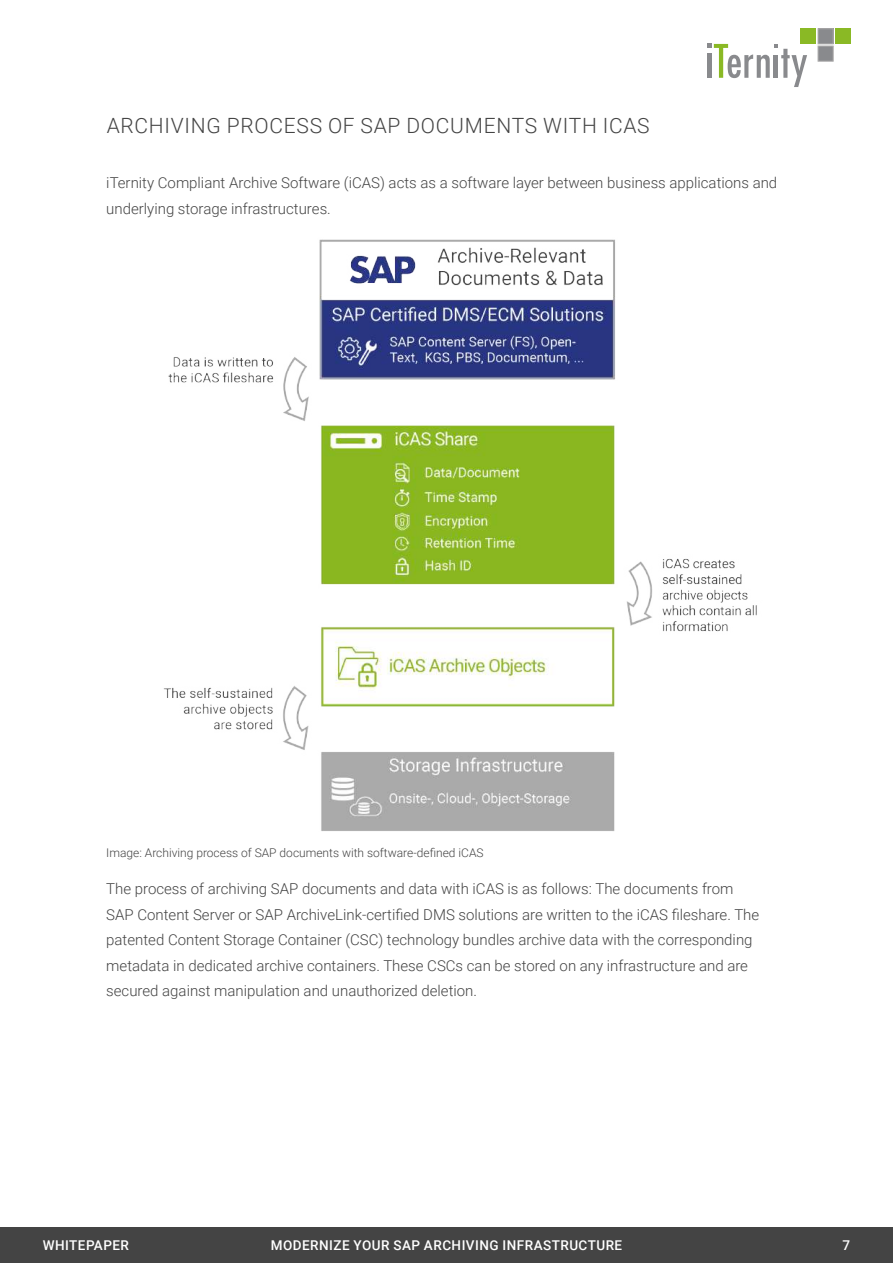
<style>
.page{position:relative;width:893px;height:1263px;background:#fff}
.page>*{position:absolute;margin:0;border:0;box-sizing:border-box;transform-origin:0 0}
.t1{font:300 21px "Roboto";letter-spacing:.035em;color:#444}
.t2{font:300 15px/25.5px "Roboto";color:#444}
.t3{font:500 13.5px "Roboto";letter-spacing:.035em;color:#fff}
.t4{font:300 12px "Roboto";color:#444}
</style>
<div class="page">
<div style="left:0;top:1228px;width:893px;height:35px;background:#444"></div>
<svg style="left:708px;top:44px;width:99px;height:43px"></svg>
<div style="left:818px;top:29px;width:15px;height:15px;background:#898a8d"></div>
<div style="left:818px;top:29px;width:15px;height:15px;border:1px solid #acabab"></div>
<div style="left:801px;top:29px;width:15px;height:15px;background:#8ab925"></div>
<div style="left:835px;top:29px;width:15px;height:15px;background:#8ab925"></div>
<div style="left:818px;top:46px;width:15px;height:15px;background:#898a8d;border:1px solid #acabab"></div>
<img style="left:163px;top:239px;width:594px;height:592px">
<h1 class="t1" style="left:107px;top:111px;width:544px">ARCHIVING PROCESS OF SAP DOCUMENTS WITH ICAS</h1>
<p class="t2" style="left:106px;top:170px;width:672px">iTernity Compliant Archive Software (iCAS) acts as a software layer between business applications and underlying storage infrastructures.</p>
<p class="t4" style="left:106px;top:844px;width:379px">Image: Archiving process of SAP documents with software-defined iCAS</p>
<p class="t2" style="left:106px;top:875px;width:654px">The process of archiving SAP documents and data with iCAS is as follows: The documents from SAP Content Server or SAP ArchiveLink-certified DMS solutions are written to the iCAS fileshare. The patented Content Storage Container (CSC) technology bundles archive data with the corresponding metadata in dedicated archive containers. These CSCs can be stored on any infrastructure and are secured against manipulation and unauthorized deletion.</p>
<p class="t3" style="left:43px;top:1235px;width:88px">WHITEPAPER</p>
<p class="t3" style="left:271px;top:1235px;width:353px">MODERNIZE YOUR SAP ARCHIVING INFRASTRUCTURE</p>
<p class="t3" style="left:842px;top:1235px;width:9px">7</p>
</div>
